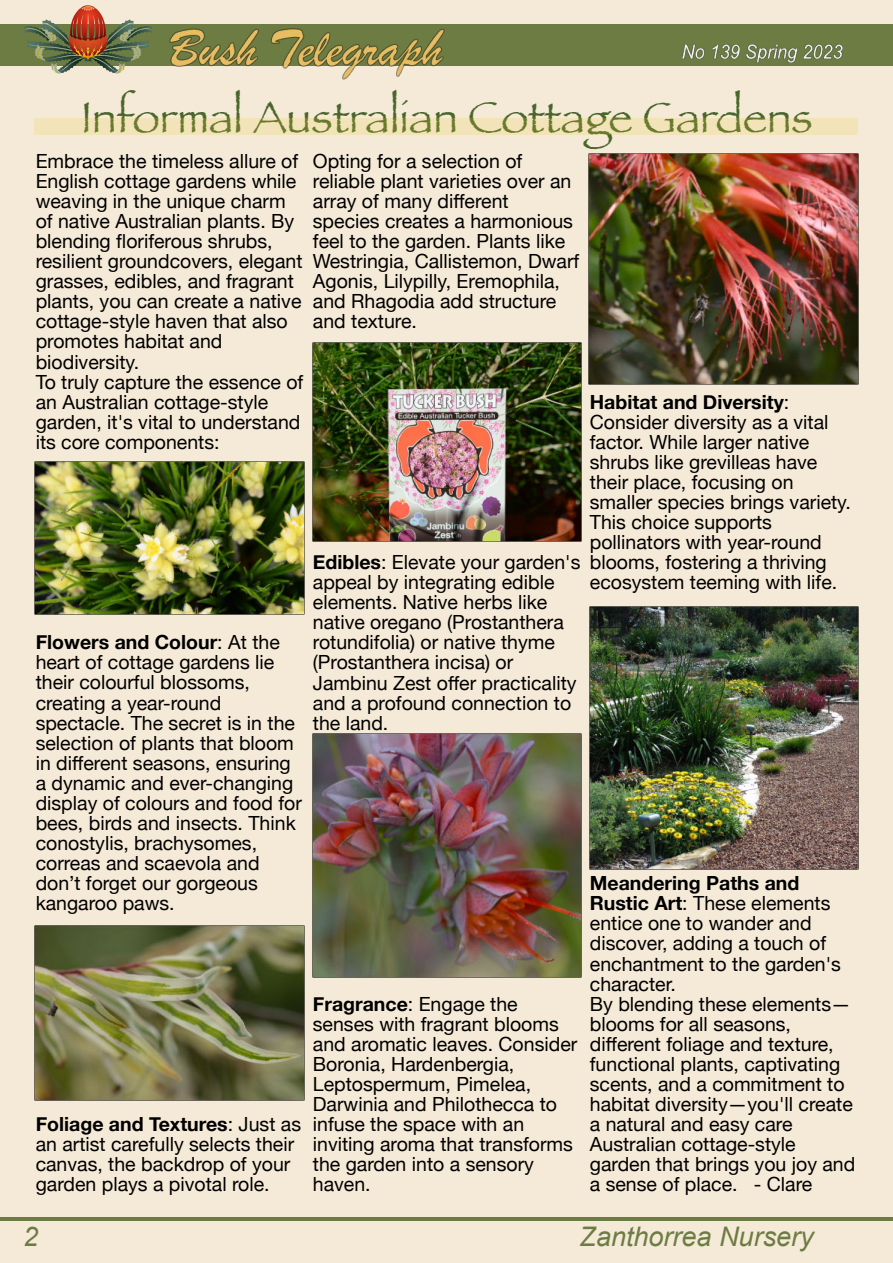
<style>
.page{position:relative;width:893px;height:1263px;background:#f5ead7}
.page>*{position:absolute;margin:0;border:0;box-sizing:border-box;transform-origin:0 0}
.t1{font:45px "Papyrus";color:#49672a}
.t2{font:italic 27px "Arial";color:#6c7c43}
.t3{font:19.5px/20.1px "Helvetica Neue";color:#000}
.s1{font-weight:700}
</style>
<div class="page">
<div style="left:0;top:25px;width:893px;height:41px;background:#6c7c43"></div>
<hr style="left:0;top:1217px;width:893px;height:3px;background:#6c7c43">
<img style="left:24px;top:5px;width:128px;height:69px">
<img style="left:170px;top:28px;width:274px;height:51px">
<img style="left:683px;top:45px;width:160px;height:17px">
<div style="left:34px;top:118px;width:824px;height:16px;background:#f2e3b8"></div>
<img style="left:35px;top:462px;width:269px;height:153px">
<img style="left:312px;top:342px;width:269px;height:200px">
<img style="left:35px;top:925px;width:269px;height:175px">
<img style="left:589px;top:153px;width:269px;height:232px">
<img style="left:589px;top:607px;width:269px;height:262px">
<img style="left:312px;top:734px;width:269px;height:244px">
<h1 class="t1" style="left:81px;top:90px;width:733px">Informal Australian Cottage Gardens</h1>
<p class="t3" style="left:36px;top:151px;width:269px">Embrace the timeless allure of<br>English cottage gardens while weaving in the unique charm of native Australian plants. By blending floriferous shrubs, resilient groundcovers, elegant grasses, edibles, and fragrant plants, you can create a native cottage-style haven that also promotes habitat and biodiversity.<br>To truly capture the essence of an Australian cottage-style garden, it's vital to understand its core components:</p>
<p class="t3" style="left:313px;top:151px;width:268px">Opting for a selection of reliable plant varieties over an array of many different species creates a harmonious feel to the garden. Plants like<br>Westringia, Callistemon, Dwarf<br>Agonis, Lilypilly, Eremophila, and Rhagodia add structure and texture.</p>
<p class="t3" style="left:36px;top:632px;width:268px"><span class="s1">Flowers and Colour</span>: At the heart of cottage gardens lie their colourful blossoms, creating a year-round spectacle. The secret is in the selection of plants that bloom in different seasons, ensuring a dynamic and ever-changing display of colours and food for bees, birds and insects. Think conostylis, brachysomes, correas and scaevola and don’t forget our gorgeous kangaroo paws.</p>
<p class="t3" style="left:313px;top:552px;width:269px"><span class="s1">Edibles</span>: Elevate your garden's appeal by integrating edible elements. Native herbs like native oregano (Prostanthera rotundifolia) or native thyme (Prostanthera incisa) or<br>Jambinu Zest offer practicality and a profound connection to the land.</p>
<p class="t3" style="left:36px;top:1113px;width:267px"><span class="s1">Foliage and Textures</span>: Just as an artist carefully selects their canvas, the backdrop of your garden plays a pivotal role.</p>
<p class="t3" style="left:313px;top:993px;width:266px"><span class="s1">Fragrance</span>: Engage the senses with fragrant blooms and aromatic leaves. Consider<br>Boronia, Hardenbergia,<br>Leptospermum, Pimelea,<br>Darwinia and Philothecca to infuse the space with an inviting aroma that transforms the garden into a sensory haven.</p>
<p class="t3" style="left:590px;top:392px;width:263px"><span class="s1">Habitat and Diversity</span>:<br>Consider diversity as a vital factor. While larger native shrubs like grevilleas have their place, focusing on smaller species brings variety.<br>This choice supports pollinators with year-round blooms, fostering a thriving ecosystem teeming with life.</p>
<p class="t3" style="left:590px;top:873px;width:267px"><span class="s1">Meandering Paths and<br>Rustic Art</span>: These elements entice one to wander and discover, adding a touch of enchantment to the garden's character.<br>By blending these elements— blooms for all seasons, different foliage and texture, functional plants, captivating scents, and a commitment to habitat diversity—you'll create a natural and easy care<br>Australian cottage-style garden that brings you joy and a sense of place. - Clare</p>
<h2 class="t2" style="left:23px;top:1226px;width:17px">2</h2>
<h2 class="t2" style="left:580px;top:1226px;width:236px">Zanthorrea Nursery</h2>
</div>
